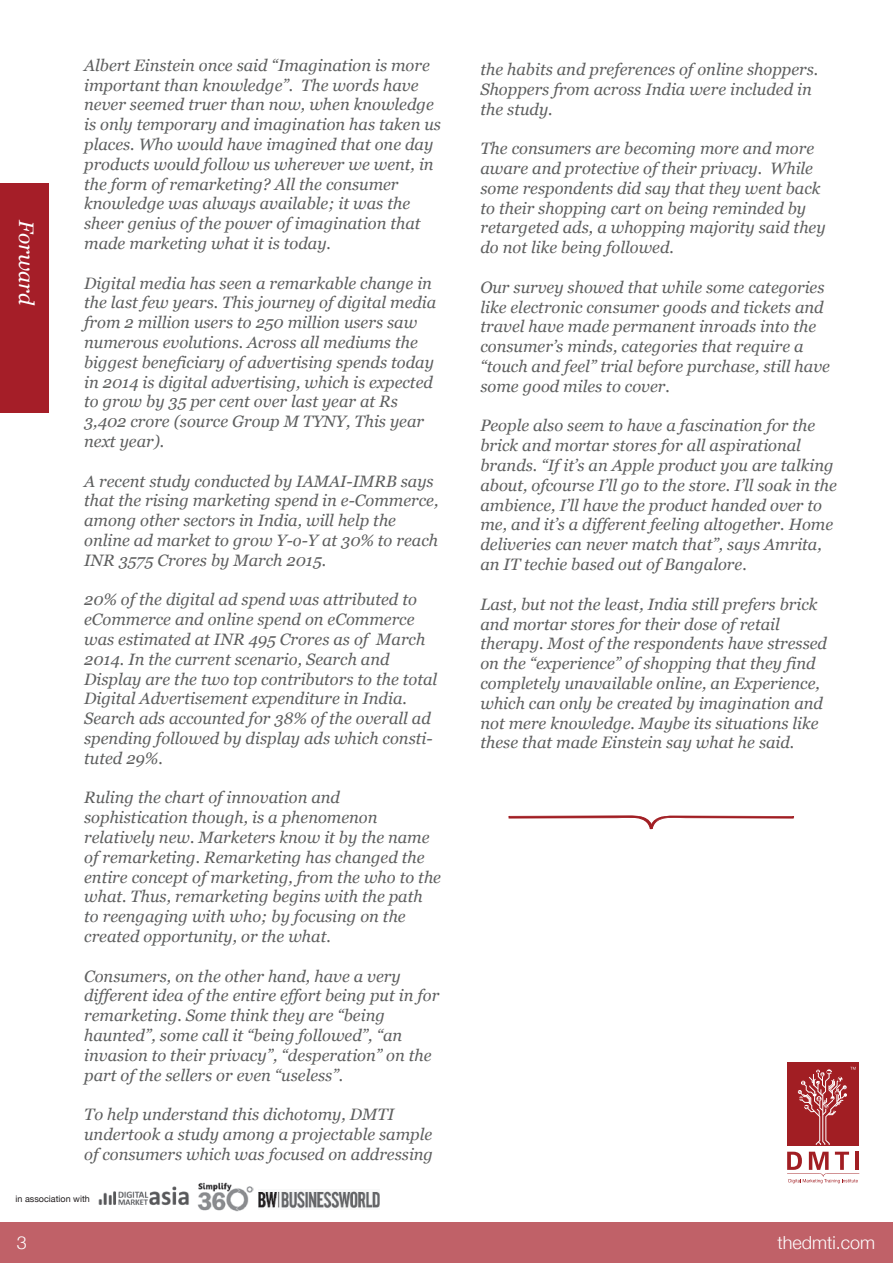
<style>
.page{position:relative;width:893px;height:1263px;background:#fff}
.page>*{position:absolute;margin:0;border:0;box-sizing:border-box;transform-origin:0 0}
.t1{font:italic 21px "Georgia";color:#fff}
.t2{font:300 18px "Helvetica Neue";color:#fff}
.t3{font:italic 16.5px/19.8px "Georgia";color:#5e5f5f}
.t4{font:9px "Helvetica Neue";color:#231f20}
</style>
<div class="page">
<svg style="left:787px;top:1152px;width:72px;height:31px"></svg>
<div style="left:787px;top:1063px;width:72px;height:83px;background:#a11e23"></div>
<svg style="left:798px;top:1067px;width:58px;height:78px"></svg>
<div style="left:0;top:183px;width:48px;height:230px;background:#a51e28"></div>
<div style="left:0;top:1223px;width:893px;height:40px;background:#c06168"></div>
<img style="left:98px;top:1186px;width:91px;height:20px">
<img style="left:197px;top:1182px;width:57px;height:30px">
<img style="left:259px;top:1191px;width:120px;height:18px">
<svg style="left:508px;top:815px;width:286px;height:14px"></svg>
<p class="t1" style="left:40px;top:220px;width:86px;rotate:90deg">Forward</p>
<p class="t3" style="left:84px;top:55px;width:358px">Albert Einstein once said “Imagination is more important than knowledge”. The words have never seemed truer than now, when knowledge is only temporary and imagination has taken us places. Who would have imagined that one day products would follow us wherever we went, in the form of remarketing? All the consumer knowledge was always available; it was the sheer genius of the power of imagination that made marketing what it is today.</p>
<p class="t3" style="left:84px;top:273px;width:354px">Digital media has seen a remarkable change in the last few years. This journey of digital media from 2 million users to 250 million users saw numerous evolutions. Across all mediums the biggest beneficiary of advertising spends today in 2014 is digital advertising, which is expected to grow by 35 per cent over last year at Rs 3,402 crore (source Group M TYNY, This year next year).</p>
<p class="t3" style="left:84px;top:471px;width:356px">A recent study conducted by IAMAI-IMRB says that the rising marketing spend in e-Commerce, among other sectors in India, will help the online ad market to grow Y-o-Y at 30% to reach INR 3575 Crores by March 2015.</p>
<p class="t3" style="left:84px;top:590px;width:355px">20% of the digital ad spend was attributed to eCommerce and online spend on eCommerce was estimated at INR 495 Crores as of March 2014. In the current scenario, Search and Display are the two top contributors to the total Digital Advertisement expenditure in India.<br>Search ads accounted for 38% of the overall ad spending followed by display ads which consti&shy;tuted 29%.</p>
<p class="t3" style="left:84px;top:788px;width:358px">Ruling the chart of innovation and sophistication though, is a phenomenon relatively new. Marketers know it by the name of remarketing. Remarketing has changed the entire concept of marketing, from the who to the what. Thus, remarketing begins with the path to reengaging with who; by focusing on the created opportunity, or the what.</p>
<p class="t3" style="left:84px;top:966px;width:357px">Consumers, on the other hand, have a very different idea of the entire effort being put in for remarketing. Some think they are “being haunted”, some call it “being followed”, “an invasion to their privacy”, “desperation” on the part of the sellers or even “useless”.</p>
<p class="t3" style="left:84px;top:1105px;width:350px">To help understand this dichotomy, DMTI undertook a study among a projectable sample of consumers which was focused on addressing</p>
<p class="t4" style="left:16px;top:1194px;width:76px">in association with</p>
<p class="t3" style="left:480px;top:60px;width:339px">the habits and preferences of online shoppers.<br>Shoppers from across India were included in the study.</p>
<p class="t3" style="left:480px;top:139px;width:347px">The consumers are becoming more and more aware and protective of their privacy. While some respondents did say that they went back to their shopping cart on being reminded by retargeted ads, a whopping majority said they do not like being followed.</p>
<p class="t3" style="left:480px;top:277px;width:351px">Our survey showed that while some categories like electronic consumer goods and tickets and travel have made permanent inroads into the consumer’s minds, categories that require a “touch and feel” trial before purchase, still have some good miles to cover.</p>
<p class="t3" style="left:480px;top:416px;width:358px">People also seem to have a fascination for the brick and mortar stores for all aspirational brands. “If it’s an Apple product you are talking about, ofcourse I’ll go to the store. I’ll soak in the ambience, I’ll have the product handed over to me, and it’s a different feeling altogether. Home deliveries can never match that”, says Amrita, an IT techie based out of Bangalore.</p>
<p class="t3" style="left:480px;top:594px;width:348px">Last, but not the least, India still prefers brick and mortar stores for their dose of retail therapy. Most of the respondents have stressed on the “experience” of shopping that they find completely unavailable online, an Experience, which can only be created by imagination and not mere knowledge. Maybe its situations like these that made Einstein say what he said.</p>
<p class="t2" style="left:17px;top:1232px;width:12px">3</p>
<p class="t2" style="left:777px;top:1232px;width:99px">thedmti.com</p>
</div>
